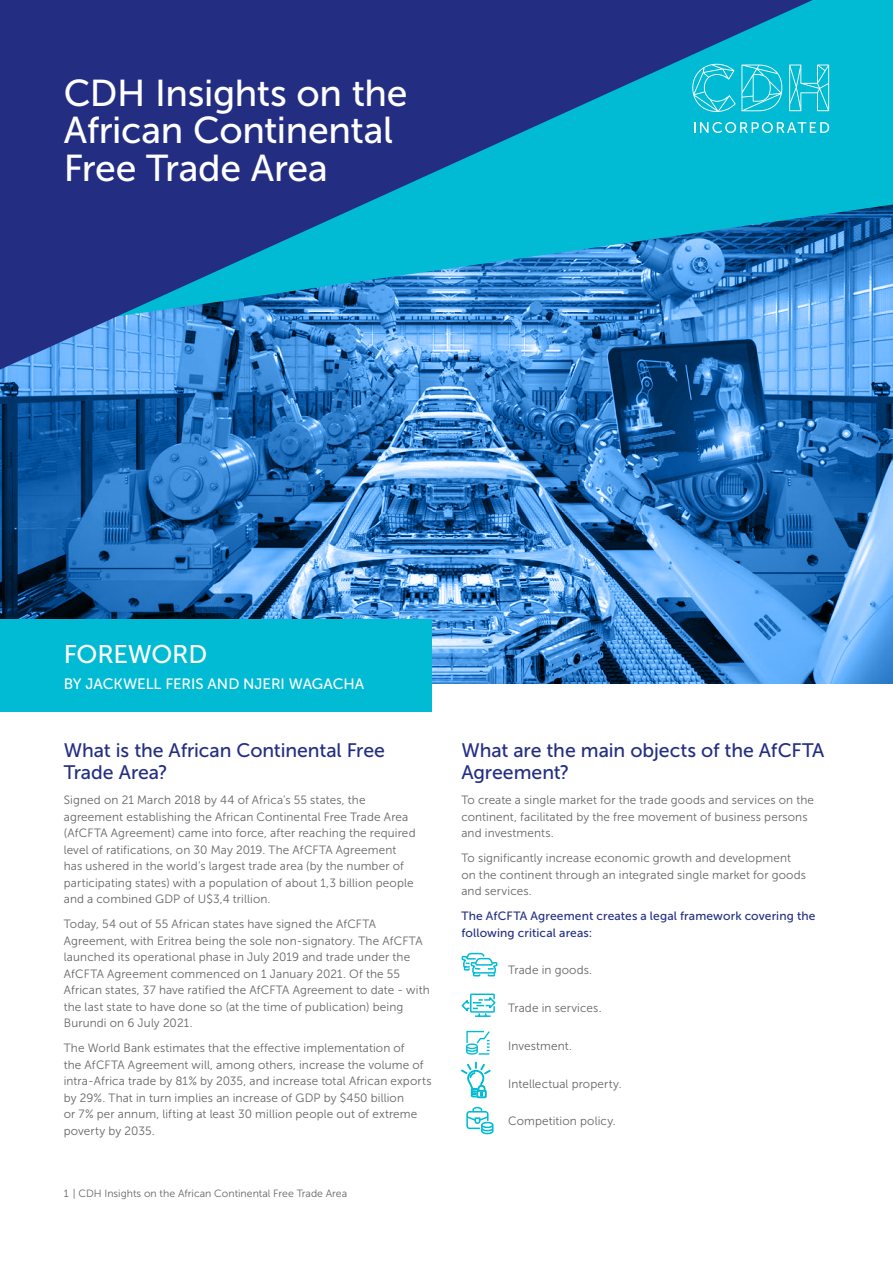
<style>
.page{position:relative;width:893px;height:1263px;background:#fff}
.page>*{position:absolute;margin:0;border:0;box-sizing:border-box;transform-origin:0 0}
.t1{font:37.35px/37.3px "Museo Sans 500";letter-spacing:-.01em;color:#fff}
.t2{font:25.5px "Museo Sans 500";letter-spacing:-.01em;color:#fff}
.t3{font:19.5px/22.5px "Museo Sans 500";letter-spacing:-.005em;color:#232e83}
.t4{font:17.7px "Museo Sans 500";letter-spacing:-.005em;color:#fff}
.t5{font:15px "Museo Sans 500";letter-spacing:-.005em;color:#fff}
.t6{font:12px/16.5px "Museo Sans 300";letter-spacing:.01em;color:#636466}
.t7{font:12px/16.5px "Museo Sans 500";letter-spacing:.01em;color:#232e83}
.t8{font:10.5px "Museo Sans 300";color:#636466}
</style>
<div class="page">
<img style="left:0;top:333px;width:893px;height:350px">
<svg style="left:813px;top:0;width:80px;height:333px;background:#1aa8d1"></svg>
<svg style="left:0;top:0;width:813px;height:370px;background:#2366a9"></svg>
<svg style="left:461px;top:952px;width:37px;height:25px"></svg>
<svg style="left:461px;top:993px;width:35px;height:24px"></svg>
<svg style="left:466px;top:1031px;width:24px;height:24px"></svg>
<svg style="left:461px;top:1062px;width:30px;height:36px"></svg>
<svg style="left:466px;top:1107px;width:28px;height:27px"></svg>
<div style="left:0;top:619px;width:432px;height:93px;background:#00bbd3"></div>
<svg style="left:692px;top:64px;width:90px;height:48px;background:#27c5d9"></svg>
<svg style="left:789px;top:65px;width:40px;height:46px;background:#30c7db"></svg>
<svg style="left:694px;top:122px;width:135px;height:11px"></svg>
<h1 class="t1" style="left:64px;top:75px;width:345px">CDH Insights on the<br>African Continental<br>Free Trade Area</h1>
<h3 class="t4" style="left:63px;top:79px;width:128px">Free Trade Area</h3>
<h2 class="t2" style="left:64px;top:640px;width:145px">FOREWORD</h2>
<p class="t5" style="left:64px;top:676px;width:302px">BY JACKWELL FERIS AND NJERI WAGACHA</p>
<h3 class="t3" style="left:64px;top:739px;width:323px">What is the African Continental Free<br>Trade Area?</h3>
<p class="t6" style="left:64px;top:792px;width:353px">Signed on 21 March 2018 by 44 of Africa’s 55 states, the agreement establishing the African Continental Free Trade Area (AfCFTA Agreement) came into force, after reaching the required level of ratifications, on 30 May 2019. The AfCFTA Agreement has ushered in the world’s largest trade area (by the number of participating states) with a population of about 1,3 billion people and a combined GDP of U$3,4 trillion.</p>
<p class="t6" style="left:64px;top:916px;width:367px">Today, 54 out of 55 African states have signed the AfCFTA Agreement, with Eritrea being the sole non-signatory. The AfCFTA launched its operational phase in July 2019 and trade under the AfCFTA Agreement commenced on 1 January 2021. Of the 55<br>African states, 37 have ratified the AfCFTA Agreement to date - with the last state to have done so (at the time of publication) being Burundi on 6 July 2021.</p>
<p class="t6" style="left:64px;top:1040px;width:369px">The World Bank estimates that the effective implementation of<br>the AfCFTA Agreement will, among others, increase the volume of intra-Africa trade by 81% by 2035, and increase total African exports by 29%. That in turn implies an increase of GDP by $450 billion<br>or 7% per annum, lifting at least 30 million people out of extreme poverty by 2035.</p>
<p class="t8" style="left:64px;top:1188px;width:285px">1 | CDH Insights on the African Continental Free Trade Area</p>
<h3 class="t3" style="left:461px;top:739px;width:365px">What are the main objects of the AfCFTA<br>Agreement?</h3>
<p class="t6" style="left:461px;top:792px;width:354px">To create a single market for the trade goods and services on the continent, facilitated by the free movement of business persons and investments.</p>
<p class="t6" style="left:461px;top:850px;width:346px">To significantly increase economic growth and development on the continent through an integrated single market for goods and services.</p>
<p class="t7" style="left:461px;top:908px;width:356px">The AfCFTA Agreement creates a legal framework covering the following critical areas:</p>
<p class="t6" style="left:508px;top:962px;width:86px">Trade in goods.</p>
<p class="t6" style="left:508px;top:1000px;width:95px">Trade in services.</p>
<p class="t6" style="left:508px;top:1037px;width:65px">Investment.</p>
<p class="t6" style="left:508px;top:1075px;width:115px">Intellectual property.</p>
<p class="t6" style="left:508px;top:1113px;width:109px">Competition policy.</p>
</div>
